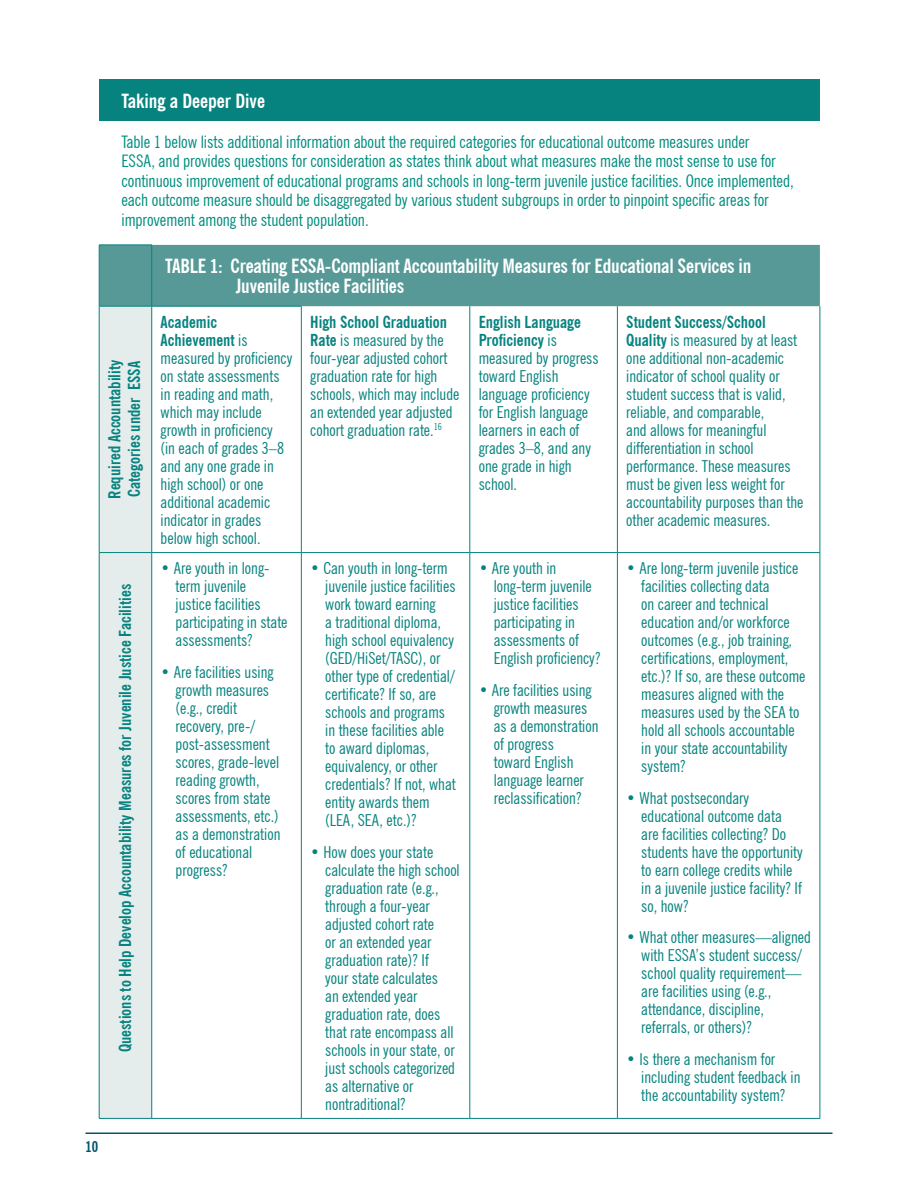
<style>
.page{position:relative;width:918px;height:1188px;background:#fff}
.page>*{position:absolute;margin:0;border:0;box-sizing:border-box;transform-origin:0 0}
.t1{font:700 condensed 19.5px/19.5px "News Gothic BT";letter-spacing:-.01em;color:#fff}
.t2{font:condensed 17.25px/19.5px "News Gothic BT";letter-spacing:-.005em;color:#008e80}
.t3{font:condensed 16.5px/18px "News Gothic BT";color:#06837f}
.t4{font:700 condensed 16.5px/18px "News Gothic BT";color:#06837f}
.body_text{font:700 condensed 15px "News Gothic BT";color:#005570}
.s1{font-weight:700}
.s2{font-weight:400}
</style>
<div class="page">
<hr style="left:86px;top:1132px;width:746px;height:2px;background:#005570">
<div style="left:99px;top:80px;width:721px;height:41px;background:#06837f"></div>
<div style="left:100px;top:245px;width:720px;height:61px;background:#579997"></div>
<div style="left:100px;top:307px;width:51px;height:811px;background:#e5ecec"></div>
<hr style="left:470px;top:306px;width:1px;height:246px;background:#06837f">
<hr style="left:617px;top:306px;width:1px;height:246px;background:#06837f">
<hr style="left:820px;top:306px;width:1px;height:246px;background:#06837f">
<hr style="left:301px;top:552px;width:169px;height:1px;background:#06837f">
<hr style="left:301px;top:553px;width:1px;height:565px;background:#06837f">
<hr style="left:470px;top:552px;width:147px;height:1px;background:#06837f">
<hr style="left:470px;top:553px;width:1px;height:565px;background:#06837f">
<hr style="left:617px;top:552px;width:203px;height:1px;background:#06837f">
<hr style="left:617px;top:553px;width:1px;height:565px;background:#06837f">
<hr style="left:820px;top:553px;width:1px;height:565px;background:#06837f">
<hr style="left:99px;top:245px;width:53px;height:1px;background:#06837f">
<hr style="left:99px;top:245px;width:1px;height:61px;background:#06837f">
<hr style="left:151px;top:245px;width:1px;height:61px;background:#06837f">
<hr style="left:151px;top:306px;width:1px;height:246px;background:#06837f">
<hr style="left:99px;top:553px;width:1px;height:565px;background:#06837f">
<hr style="left:151px;top:553px;width:1px;height:565px;background:#06837f">
<hr style="left:99px;top:306px;width:53px;height:1px;background:#06837f">
<hr style="left:99px;top:306px;width:1px;height:246px;background:#06837f">
<hr style="left:152px;top:306px;width:150px;height:1px;background:#06837f">
<hr style="left:301px;top:306px;width:1px;height:246px;background:#06837f">
<hr style="left:99px;top:552px;width:53px;height:1px;background:#06837f">
<hr style="left:152px;top:552px;width:149px;height:1px;background:#06837f">
<hr style="left:99px;top:1118px;width:53px;height:1px;background:#06837f">
<hr style="left:152px;top:1118px;width:149px;height:1px;background:#06837f">
<hr style="left:301px;top:1118px;width:169px;height:1px;background:#06837f">
<hr style="left:470px;top:1118px;width:147px;height:1px;background:#06837f">
<hr style="left:617px;top:1118px;width:203px;height:1px;background:#06837f">
<p class="t1" style="left:122px;top:91px;width:145px">Taking a Deeper Dive</p>
<p class="t2" style="left:122px;top:132px;width:674px">Table 1 below lists additional information about the required categories for educational outcome measures under<br>ESSA, and provides questions for consideration as states think about what measures make the most sense to use for continuous improvement of educational programs and schools in long-term juvenile justice facilities. Once implemented, each outcome measure should be disaggregated by various student subgroups in order to pinpoint specific areas for improvement among the student population.</p>
<p class="t1" style="left:236px;top:256px;width:517px;text-indent:-70px">TABLE 1: Creating ESSA-Compliant Accountability Measures for Educational Services in<br>Juvenile Justice Facilities</p>
<p class="t3" style="left:161px;top:313px;width:133px"><span class="s1">Academic<br>Achievement</span> is measured by proficiency on state assessments in reading and math, which may include growth in proficiency<br>(in each of grades 3–8 and any one grade in high school) or one additional academic indicator in grades below high school.</p>
<p class="t3" style="left:310px;top:313px;width:151px"><span class="s1">High School Graduation<br>Rate</span> is measured by the four-year adjusted cohort graduation rate for high schools, which may include an extended year adjusted cohort graduation rate.<sup>16</sup></p>
<p class="t4" style="left:479px;top:313px;width:104px">English Language<br>Proficiency <span class="s2">is</span></p>
<p class="t3" style="left:626px;top:313px;width:179px"><span class="s1">Student Success/School<br>Quality</span> is measured by at least one additional non-academic indicator of school quality or student success that is valid, reliable, and comparable,<br>and allows for meaningful differentiation in school performance. These measures must be given less weight for accountability purposes than the other academic measures.</p>
<p class="t3" style="left:479px;top:349px;width:122px">measured by progress toward English language proficiency for English language learners in each of grades 3–8, and any one grade in high school.</p>
<p class="t4" style="left:105px;top:499px;width:140px;rotate:-90deg">Required Accountability</p>
<p class="t4" style="left:125px;top:497px;width:137px;rotate:-90deg">Categories under ESSA</p>
<p class="t4" style="left:116px;top:1052px;width:470px;rotate:-90deg">Questions to Help Develop Accountability Measures for Juvenile Justice Facilities</p>
<p class="t3" style="left:176px;top:559px;width:113px;text-indent:-15px">• Are youth in long&shy;term juvenile<br>justice facilities participating in state assessments?</p>
<p class="t3" style="left:176px;top:663px;width:106px;text-indent:-15px">• Are facilities using growth measures (e.g., credit recovery, pre-/ post-assessment scores, grade-level reading growth, scores from state assessments, etc.) as a demonstration of educational progress?</p>
<p class="t3" style="left:325px;top:559px;width:132px;text-indent:-15px">• Can youth in long-term juvenile justice facilities work toward earning<br>a traditional diploma, high school equivalency (GED/HiSet/TASC), or other type of credential/ certificate? If so, are schools and programs in these facilities able to award diplomas, equivalency, or other credentials? If not, what entity awards them (LEA, SEA, etc.)?</p>
<p class="t3" style="left:325px;top:843px;width:136px;text-indent:-15px">• How does your state calculate the high school graduation rate (e.g., through a four-year adjusted cohort rate<br>or an extended year graduation rate)? If<br>your state calculates<br>an extended year graduation rate, does that rate encompass all schools in your state, or just schools categorized as alternative or nontraditional?</p>
<p class="t3" style="left:494px;top:559px;width:108px;text-indent:-15px">• Are youth in long-term juvenile justice facilities participating in assessments of<br>English proficiency?</p>
<p class="t3" style="left:494px;top:681px;width:106px;text-indent:-15px">• Are facilities using growth measures as a demonstration of progress<br>toward English language learner reclassification?</p>
<p class="t3" style="left:641px;top:559px;width:166px;text-indent:-15px">• Are long-term juvenile justice facilities collecting data<br>on career and technical education and/or workforce outcomes (e.g., job training, certifications, employment, etc.)? If so, are these outcome measures aligned with the measures used by the SEA to hold all schools accountable in your state accountability system?</p>
<p class="t3" style="left:641px;top:789px;width:163px;text-indent:-15px">• What postsecondary educational outcome data are facilities collecting? Do students have the opportunity to earn college credits while in a juvenile justice facility? If so, how?</p>
<p class="t3" style="left:641px;top:928px;width:171px;text-indent:-15px">• What other measures—aligned with ESSA’s student success/ school quality requirement— are facilities using (e.g., attendance, discipline, referrals, or others)?</p>
<p class="t3" style="left:641px;top:1050px;width:161px;text-indent:-15px">• Is there a mechanism for including student feedback in the accountability system?</p>
<p class="body_text" style="left:86px;top:1138px;width:14px">10</p>
</div>
